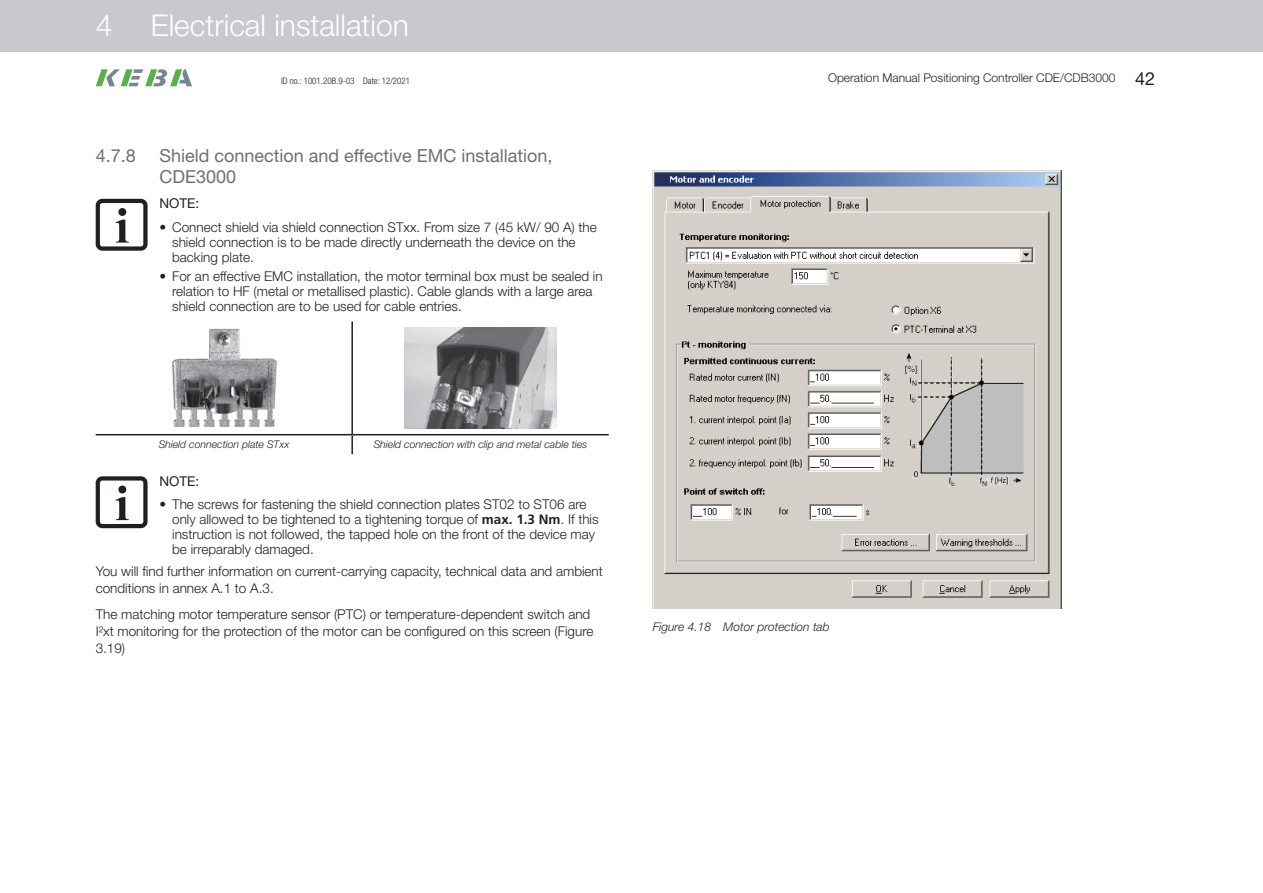
<style>
.page{position:relative;width:1263px;height:893px;background:#fff}
.page>*{position:absolute;margin:0;border:0;box-sizing:border-box;transform-origin:0 0}
.t1{font:300 30px "Helvetica Neue LT Std";color:#fff}
.t2{font:18px/21px "Helvetica Neue LT Std";color:#6e7072}
.t3{font:18px "Helvetica Neue LT Std";color:#231f20}
.t4{font:300 13.5px/15px "Helvetica Neue LT Std";color:#231f20}
.t5{font:13.5px "Helvetica Neue LT Std";color:#231f20}
.t6{font:300 12px "Helvetica Neue LT Std";color:#231f20}
.t7{font:italic 300 12px "Helvetica Neue LT Std";color:#231f20}
.t8{font:italic 300 10.5px "Helvetica Neue LT Std";color:#231f20}
.t9{font:300 condensed 9px "Helvetica Neue LT Std";color:#231f20}
.s1{font-family:"Frutiger LT Std";font-weight:700}
</style>
<div class="page">
<hr style="left:351px;top:321px;width:2px;height:113px;background:#231f20">
<hr style="left:96px;top:434px;width:256px;height:1px;background:#231f20">
<hr style="left:352px;top:434px;width:257px;height:1px;background:#231f20">
<svg style="left:351px;top:435px;width:2px;height:19px"></svg>
<img style="left:172px;top:328px;width:105px;height:99px">
<img style="left:404px;top:327px;width:153px;height:102px">
<svg style="left:96px;top:199px;width:52px;height:52px"></svg>
<svg style="left:96px;top:476px;width:52px;height:52px"></svg>
<img style="left:653px;top:170px;width:408px;height:438px">
<svg style="left:96px;top:69px;width:96px;height:17px"></svg>
<div style="left:0;top:0;width:1263px;height:52px;background:#c8c9cc"></div>
<h1 class="t1" style="left:96px;top:7px;width:18px">4</h1>
<h1 class="t1" style="left:151px;top:7px;width:259px">Electrical installation</h1>
<h1 class="t1" style="left:96px;top:7px;width:259px">Electrical installation</h1>
<p class="t9" style="left:281px;top:76px;width:131px">ID no.: 1001.20B.9-03 Date: 12/2021</p>
<p class="t6" style="left:828px;top:71px;width:289px">Operation Manual Positioning Controller CDE/CDB3000</p>
<h2 class="t3" style="left:1135px;top:67px;width:22px">42</h2>
<h2 class="t2" style="left:96px;top:145px;width:42px">4.7.8</h2>
<h2 class="t2" style="left:159px;top:145px;width:395px">Shield connection and effective EMC installation,<br>CDE3000</h2>
<p class="t5" style="left:159px;top:196px;width:20px">Note</p>
<p class="t5" style="left:195px;top:196px;width:5px">:</p>
<p class="t4" style="left:172px;top:219px;width:426px;text-indent:-13px">• Connect shield via shield connection STxx. From size 7 (45 kW/ 90 A) the shield connection is to be made directly underneath the device on the backing plate.</p>
<p class="t4" style="left:172px;top:269px;width:432px;text-indent:-13px">• For an effective EMC installation, the motor terminal box must be sealed in relation to HF (metal or metallised plastic). Cable glands with a large area shield connection are to be used for cable entries.</p>
<p class="t8" style="left:159px;top:438px;width:132px">Shield connection plate STxx</p>
<p class="t8" style="left:374px;top:438px;width:215px">Shield connection with clip and metal cable ties</p>
<p class="t5" style="left:159px;top:473px;width:20px">Note</p>
<p class="t5" style="left:195px;top:473px;width:5px">:</p>
<p class="t4" style="left:172px;top:497px;width:428px;text-indent:-13px">• The screws for fastening the shield connection plates ST02 to ST06 are only allowed to be tightened to a tightening torque of <span class="s1">max. 1.3 Nm</span>. If this instruction is not followed, the tapped hole on the front of the device may be irreparably damaged.</p>
<p class="t4" style="left:96px;top:562px;width:509px;line-height:17.2px">You will find further information on current-carrying capacity, technical data and ambient conditions in annex A.1 to A.3.</p>
<p class="t4" style="left:96px;top:605px;width:499px;line-height:17.2px">The matching motor temperature sensor (PTC) or temperature-dependent switch and<br>I²xt monitoring for the protection of the motor can be configured on this screen (Figure<br>3.19)</p>
<p class="t7" style="left:653px;top:619px;width:178px">Figure 4.18 Motor protection tab</p>
</div>
